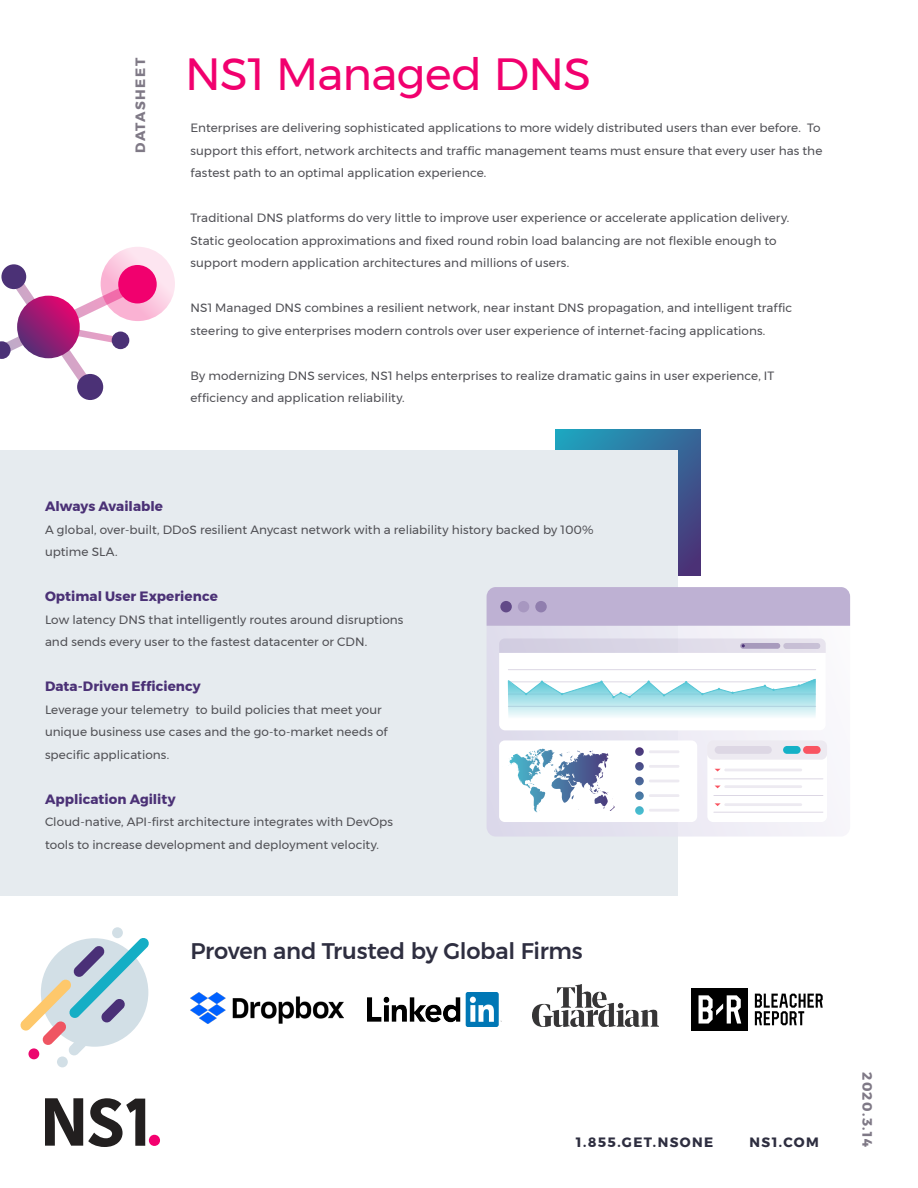
<style>
.page{position:relative;width:918px;height:1188px;background:#fff}
.page>*{position:absolute;margin:0;border:0;box-sizing:border-box;transform-origin:0 0}
.Heading_1{font:45px "Montserrat";letter-spacing:-.015em;color:#f1006e}
.Heading_2{font:500 22.5px "Montserrat";letter-spacing:-.01em;color:#2e2e40}
.Heading_3{font:700 13.5px "Montserrat";letter-spacing:.005em;color:#4b3176}
.Header_Contacts{font:700 13.5px "Montserrat";letter-spacing:.105em;color:#2e2e40}
.Header_Contacts-2{font:700 13.5px "Montserrat";letter-spacing:.1em;color:#7f7986}
.Heading_3-2{font:12px/22.5px "Montserrat";letter-spacing:.005em;color:#505055}
</style>
<div class="page">
<svg style="left:45px;top:1098px;width:115px;height:49px"></svg>
<svg style="left:555px;top:430px;width:146px;height:145px;background:#396999"></svg>
<div style="left:0;top:450px;width:677px;height:446px;background:#e6ebef"></div>
<svg style="left:101px;top:247px;width:74px;height:74px;background:#fcd4e6"></svg>
<div style="left:118px;top:265px;width:39px;height:38px;background:#f1006e;border-radius:50%"></div>
<div style="left:77px;top:374px;width:26px;height:26px;background:#4b3176;border-radius:50%"></div>
<div style="left:1px;top:264px;width:25px;height:25px;background:#4b3176;border-radius:50%"></div>
<svg style="left:0;top:281px;width:139px;height:109px"></svg>
<svg style="left:20px;top:937px;width:129px;height:119px"></svg>
<div style="left:28px;top:1048px;width:11px;height:11px;background:#ec076e;border-radius:50%"></div>
<div style="left:112px;top:927px;width:11px;height:11px;background:#d2dfe6;border-radius:50%"></div>
<div style="left:57px;top:1056px;width:11px;height:11px;background:#d2dfe6;border-radius:50%"></div>
<svg style="left:487px;top:626px;width:351px;height:211px"></svg>
<div style="left:487px;top:587px;width:363px;height:39px;background:#beb1d3"></div>
<div style="left:500px;top:601px;width:12px;height:11px;background:#624a88;border-radius:50%"></div>
<div style="left:535px;top:601px;width:12px;height:11px;background:#907eae;border-radius:50%"></div>
<div style="left:518px;top:601px;width:11px;height:11px;background:#a797c0;border-radius:50%"></div>
<svg style="left:499px;top:740px;width:198px;height:82px;background:#e7edf3"></svg>
<div style="left:707px;top:740px;width:120px;height:82px;background:#fff;border-radius:6px"></div>
<div style="left:707px;top:740px;width:120px;height:20px;background:#edeaf1;border-radius:6px"></div>
<svg style="left:578px;top:767px;width:31px;height:43px"></svg>
<svg style="left:635px;top:806px;width:9px;height:9px"></svg>
<svg style="left:635px;top:747px;width:9px;height:9px"></svg>
<svg style="left:635px;top:777px;width:9px;height:8px"></svg>
<svg style="left:635px;top:791px;width:9px;height:9px"></svg>
<svg style="left:635px;top:762px;width:9px;height:9px"></svg>
<div style="left:783px;top:746px;width:18px;height:8px;background:#15b1c7;border-radius:4px"></div>
<div style="left:803px;top:746px;width:18px;height:8px;background:#f95461;border-radius:4px"></div>
<hr style="left:714px;top:779px;width:109px;height:1px;background:#4b3176">
<hr style="left:714px;top:795px;width:109px;height:1px;background:#4b3176">
<hr style="left:714px;top:812px;width:109px;height:1px;background:#4b3176">
<svg style="left:715px;top:803px;width:6px;height:3px"></svg>
<svg style="left:499px;top:638px;width:327px;height:92px"></svg>
<hr style="left:724px;top:769px;width:78px;height:2px;background:#edeaf1">
<div style="left:715px;top:746px;width:57px;height:8px;background:#ddd7e4;border-radius:4px"></div>
<hr style="left:724px;top:785px;width:78px;height:3px;background:#edeaf1">
<hr style="left:724px;top:803px;width:78px;height:3px;background:#edeaf1">
<hr style="left:649px;top:750px;width:31px;height:3px;background:#edeaf1">
<hr style="left:649px;top:765px;width:31px;height:3px;background:#edeaf1">
<hr style="left:649px;top:780px;width:31px;height:2px;background:#edeaf1">
<hr style="left:649px;top:794px;width:31px;height:3px;background:#edeaf1">
<hr style="left:649px;top:809px;width:31px;height:3px;background:#edeaf1">
<img style="left:190px;top:993px;width:154px;height:30px">
<img style="left:368px;top:993px;width:134px;height:33px">
<img style="left:532px;top:985px;width:127px;height:41px">
<svg style="left:755px;top:994px;width:68px;height:31px"></svg>
<div style="left:691px;top:988px;width:57px;height:43px;background:#000"></div>
<svg style="left:699px;top:995px;width:42px;height:29px"></svg>
<p class="Header_Contacts-2" style="left:129px;top:153px;width:96px;rotate:-90deg">DATASHEET</p>
<p class="Heading_1" style="left:185px;top:39px;width:407px">NS1 Managed DNS</p>
<p class="Heading_3-2" style="left:190px;top:117px;width:633px">Enterprises are delivering sophisticated applications to more widely distributed users than ever before. To support this effort, network architects and traffic management teams must ensure that every user has the fastest path to an optimal application experience.</p>
<p class="Heading_3-2" style="left:190px;top:207px;width:600px">Traditional DNS platforms do very little to improve user experience or accelerate application delivery.<br>Static geolocation approximations and fixed round robin load balancing are not flexible enough to support modern application architectures and millions of users.</p>
<p class="Heading_3-2" style="left:190px;top:297px;width:603px">NS1 Managed DNS combines a resilient network, near instant DNS propagation, and intelligent traffic steering to give enterprises modern controls over user experience of internet-facing applications.</p>
<p class="Heading_3-2" style="left:190px;top:364px;width:585px">By modernizing DNS services, NS1 helps enterprises to realize dramatic gains in user experience, IT efficiency and application reliability.</p>
<p class="Heading_3" style="left:45px;top:495px;width:120px">Always Available</p>
<p class="Heading_3-2" style="left:45px;top:518px;width:550px">A global, over-built, DDoS resilient Anycast network with a reliability history backed by 100% uptime SLA.</p>
<p class="Heading_3" style="left:45px;top:585px;width:174px">Optimal User Experience</p>
<p class="Heading_3-2" style="left:45px;top:608px;width:360px">Low latency DNS that intelligently routes around disruptions and sends every user to the fastest datacenter or CDN.</p>
<p class="Heading_3" style="left:45px;top:675px;width:157px">Data-Driven Efficiency</p>
<p class="Heading_3-2" style="left:45px;top:698px;width:344px">Leverage your telemetry to build policies that meet your unique business use cases and the go-to-market needs of specific applications.</p>
<p class="Heading_3" style="left:45px;top:788px;width:132px">Application Agility</p>
<p class="Heading_3-2" style="left:45px;top:810px;width:350px">Cloud-native, API-first architecture integrates with DevOps tools to increase development and deployment velocity.</p>
<p class="Heading_2" style="left:190px;top:934px;width:394px">Proven and Trusted by Global Firms</p>
<p class="Header_Contacts" style="left:576px;top:1132px;width:139px">1.855.GET.NSONE</p>
<p class="Header_Contacts" style="left:750px;top:1132px;width:71px">NS1.COM</p>
<p class="Header_Contacts-2" style="left:878px;top:1072px;width:76px;rotate:90deg">2020.3.14</p>
</div>
